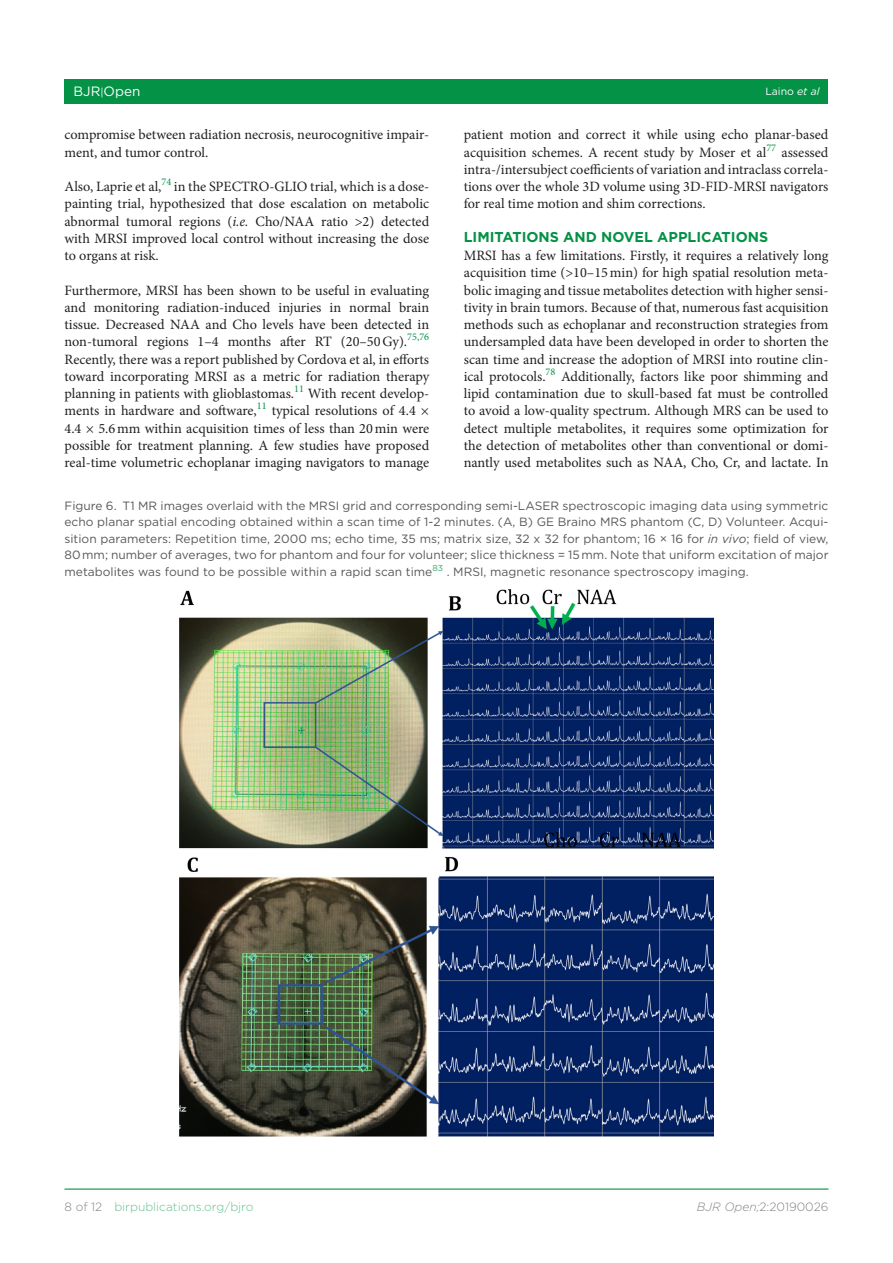
<style>
.page{position:relative;width:893px;height:1263px;background:#fff}
.page>*{position:absolute;margin:0;border:0;box-sizing:border-box;transform-origin:0 0}
.t1{font:14.25px/17.2px "Minion Pro";color:#231f20;text-align:justify}
.t2{font:700 14.25px "Gotham";color:#039246}
.t3{font:13.5px "Gotham";color:#fff}
.t4{font:12px/16.5px "Gotham";color:#57585a;text-align:justify}
.t5{font:300 12px "Gotham";color:#68be90}
.t6{font:300 12px "Gotham";color:#808285}
.t7{font:10.5px "Gotham";color:#fff}
.s1{font-size:10.5px}
.s2{font-style:italic}
.s3{color:#808285}
</style>
<div class="page">
<hr style="left:64px;top:1188px;width:764px;height:2px;background:#039246">
<div style="left:64px;top:79px;width:764px;height:24px;background:#039246"></div>
<img style="left:179px;top:590px;width:535px;height:546px">
<p class="t3" style="left:74px;top:82px;width:68px">BJR<span class="s1">|</span>Open</p>
<p class="t7" style="left:765px;top:85px;width:56px">Laino <span class="s2">et al</span></p>
<p class="t1" style="left:64px;top:126px;width:366px">compromise between radiation necrosis, neurocognitive impair&shy;ment, and tumor control.</p>
<p class="t1" style="left:64px;top:178px;width:366px">Also, Laprie et al,<sup>74</sup> in the SPECTRO-GLIO trial, which is a dose&shy;painting trial, hypothesized that dose escalation on metabolic abnormal tumoral regions (<span class="s2">i.e.</span> Cho/NAA ratio &gt;2) detected with MRSI improved local control without increasing the dose to organs at risk.</p>
<p class="t1" style="left:64px;top:282px;width:366px">Furthermore, MRSI has been shown to be useful in evaluating and monitoring radiation-induced injuries in normal brain tissue. Decreased NAA and Cho levels have been detected in non-tumoral regions 1–4 months after RT (20–50Gy).<sup>75,76<br></sup>Recently, there was a report published by Cordova et al, in efforts toward incorporating MRSI as a metric for radiation therapy planning in patients with glioblastomas.<sup>11</sup> With recent develop&shy;ments in hardware and software,<sup>11</sup> typical resolutions of 4.4 × 4.4 × 5.6mm within acquisition times of less than 20min were possible for treatment planning. A few studies have proposed real-time volumetric echoplanar imaging navigators to manage</p>
<p class="t1" style="left:464px;top:126px;width:366px">patient motion and correct it while using echo planar-based acquisition schemes. A recent study by Moser et al<sup>77</sup> assessed intra-/intersubject coefficients of variation and intraclass correla&shy;tions over the whole 3D volume using 3D-FID-MRSI navigators for real time motion and shim corrections.</p>
<p class="t2" style="left:464px;top:228px;width:304px">LIM ITATIONS AND NOVEL APPLICATIONS</p>
<p class="t1" style="left:464px;top:247px;width:366px">MRSI has a few limitations. Firstly, it requires a relatively long acquisition time (&gt;10–15min) for high spatial resolution meta&shy;bolic imaging and tissue metabolites detection with higher sensi&shy;tivity in brain tumors. Because of that, numerous fast acquisition methods such as echoplanar and reconstruction strategies from undersampled data have been developed in order to shorten the scan time and increase the adoption of MRSI into routine clin&shy;ical protocols.<sup>78</sup> Additionally, factors like poor shimming and lipid contamination due to skull-based fat must be controlled to avoid a low-quality spectrum. Although MRS can be used to detect multiple metabolites, it requires some optimization for the detection of metabolites other than conventional or domi&shy;nantly used metabolites such as NAA, Cho, Cr, and lactate. In</p>
<p class="t4" style="left:64px;top:497px;width:766px">Figure 6. T1 MR images overlaid with the MRSI grid and corresponding semi-LASER spectroscopic imaging data using symmetric echo planar spatial encoding obtained within a scan time of 1-2 minutes. (A, B) GE Braino MRS phantom (C, D) Volunteer. Acqui&shy;sition parameters: Repetition time, 2000 ms; echo time, 35 ms; matrix size, 32 x 32 for phantom; 16 × 16 for <span class="s2">in vivo</span>; field of view, 80 mm; number of averages, two for phantom and four for volunteer; slice thickness = 15 mm. Note that uniform excitation of major metabolites was found to be possible within a rapid scan time<sup>83</sup> . MRSI, magnetic resonance spectroscopy imaging.</p>
<p class="t5" style="left:64px;top:1199px;width:190px"><span class="s3">8 of 12</span> birpublications.org/bjro</p>
<p class="t6" style="left:697px;top:1199px;width:133px"><span class="s2">BJR Open;</span>2:20190026</p>
</div>
